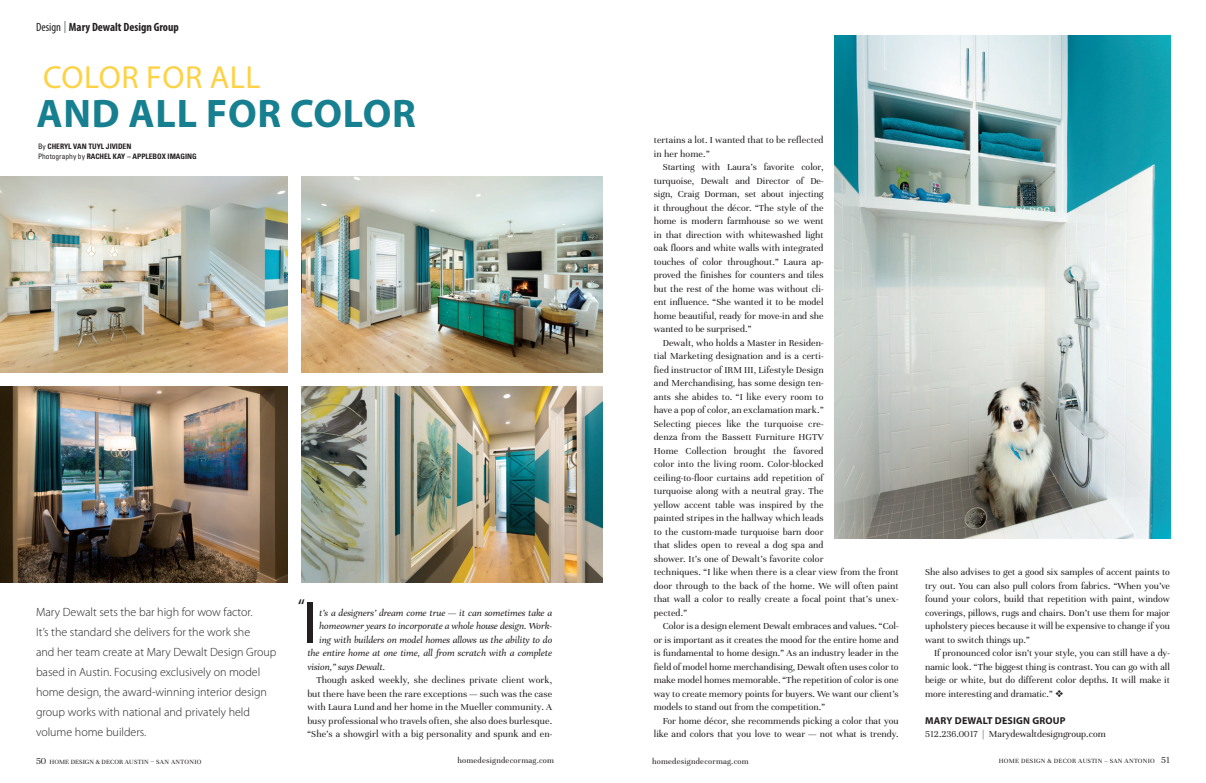
<style>
.page{position:relative;width:1206px;height:783px;background:#fff}
.page>*{position:absolute;margin:0;border:0;box-sizing:border-box;transform-origin:0 0}
.t1{font:60px "Myriad Pro";color:#231f20}
.t2{font:700 40px "Myriad Pro";letter-spacing:.02em;color:#168090}
.t3{font:32px "Myriad Pro";letter-spacing:.02em;color:#fed243}
.t4{font:20.1px "Myriad Pro";color:#231f20}
.t5{font:300 12px/20px "Myriad Pro";color:#231f20}
.t6{font:700 condensed 12px "Myriad Pro";color:#231f20}
.t7{font:10px/13.5px "Unna";letter-spacing:.01em;color:#231f20;text-align:justify}
.t8{font:italic 10px "Unna";color:#231f20}
.t9{font:700 10px "Myriad Pro";letter-spacing:.02em;color:#231f20}
.t10{font:8.5px "Unna";letter-spacing:.03em;color:#231f20}
.t11{font:700 condensed 7.5px/10px "Univers";color:#231f20}
.t12{font:7px "Unna";letter-spacing:.04em;color:#231f20}
.s1{font-weight:400}
.s2{font-weight:300;font-stretch:normal}
.s3{font-size:10px}
</style>
<div class="page">
<img style="left:0;top:177px;width:287px;height:196px">
<img style="left:301px;top:177px;width:302px;height:196px">
<img style="left:0;top:387px;width:287px;height:195px">
<img style="left:301px;top:387px;width:302px;height:195px">
<img style="left:835px;top:36px;width:335px;height:503px">
<p class="t6" style="left:36px;top:19px;width:144px"><span class="s1">Design</span> <span class="s2">|</span> Mary Dewalt Design Group</p>
<h3 class="t3" style="left:43px;top:57px;width:219px">COLOR FOR ALL</h3>
<h2 class="t2" style="left:36px;top:87px;width:381px">AND ALL FOR COLOR</h2>
<p class="t11" style="left:38px;top:141px;width:160px"><span class="s1">By</span> CHERYL VAN TUYL JIVIDEN<br><span class="s1">Photography by</span> RACHEL KAY – APPLEBOX IMAGING</p>
<h3 class="t4" style="left:298px;top:594px;width:9px">“</h3>
<p class="t5" style="left:36px;top:602px;width:242px">Mary Dewalt sets the bar high for wow factor.<br>It’s the standard she delivers for the work she<br>and her team create at Mary Dewalt Design Group based in Austin. Focusing exclusively on model home design, the award-winning interior design group works with national and privately held volume home builders.</p>
<h1 class="t1" style="left:303px;top:585px;width:16px">I</h1>
<p class="t8" style="left:319px;top:607px;width:234px">t’s a designers’ dream come true — it can sometimes take a</p>
<p class="t8" style="left:319px;top:620px;width:234px">homeowner years to incorporate a whole house design. Work-</p>
<p class="t8" style="left:319px;top:634px;width:234px">ing with builders on model homes allows us the ability to do</p>
<p class="t8" style="left:307px;top:647px;width:246px">the entire home at one time, all from scratch with a complete</p>
<p class="t8" style="left:307px;top:661px;width:79px">vision,” says Dewalt.</p>
<p class="t7" style="left:307px;top:673px;width:246px;text-indent:9px">Though asked weekly, she declines private client work, but there have been the rare exceptions — such was the case with Laura Lund and her home in the Mueller community. A busy professional who travels often, she also does burlesque. “She’s a showgirl with a big personality and spunk and en-</p>
<p class="t7" style="left:654px;top:134px;width:171px">tertains a lot. I wanted that to be reflected in her home.”</p>
<p class="t7" style="left:654px;top:161px;width:171px;text-indent:9px">Starting with Laura’s favorite color, turquoise, Dewalt and Director of De&shy;sign, Craig Dorman, set about injecting it throughout the décor. “The style of the home is modern farmhouse so we went in that direction with whitewashed light oak floors and white walls with integrated touches of color throughout.” Laura ap&shy;proved the finishes for counters and tiles but the rest of the home was without cli&shy;ent influence. “She wanted it to be model home beautiful, ready for move-in and she wanted to be surprised.”</p>
<p class="t7" style="left:654px;top:336px;width:246px;text-align:left;text-indent:9px">Dewalt, who holds a Master in Residen-<br>tial Marketing designation and is a certi-<br>fied instructor of IRM III, Lifestyle Design<br>and Merchandising, has some design ten-<br>ants she abides to. “I like every room to<br>have a pop of color, an exclamation mark.”<br>Selecting pieces like the turquoise cre-<br>denza from the Bassett Furniture HGTV<br>Home Collection brought the favored<br>color into the living room. Color-blocked<br>ceiling-to-floor curtains add repetition of<br>turquoise along with a neutral gray. The<br>yellow accent table was inspired by the<br>painted stripes in the hallway which leads<br>to the custom-made turquoise barn door<br>that slides open to reveal a dog spa and<br>shower. It’s one of Dewalt’s favorite color<br>techniques. “I like when there is a clear view from the front door through to the back of the home. We will often paint that wall a color to really create a focal point that’s unex&shy;pected.”</p>
<p class="t7" style="left:654px;top:620px;width:246px;text-indent:9px">Color is a design element Dewalt embraces and values. “Col&shy;or is important as it creates the mood for the entire home and is fundamental to home design.” As an industry leader in the field of model home merchandising, Dewalt often uses color to make model homes memorable. “The repetition of color is one way to create memory points for buyers. We want our client’s models to stand out from the competition.”</p>
<p class="t7" style="left:654px;top:714px;width:246px;text-align:right">For home décor, she recommends picking a color that you like and colors that you love to wear — not what is trendy.</p>
<p class="t7" style="left:925px;top:565px;width:246px">She also advises to get a good six samples of accent paints to try out. You can also pull colors from fabrics. “When you’ve found your colors, build that repetition with paint, window coverings, pillows, rugs and chairs. Don’t use them for major upholstery pieces because it will be expensive to change if you want to switch things up.”</p>
<p class="t7" style="left:925px;top:646px;width:246px;text-indent:9px">If pronounced color isn’t your style, you can still have a dy&shy;namic look. “The biggest thing is contrast. You can go with all beige or white, but do different color depths. It will make it more interesting and dramatic.” ❖</p>
<p class="t9" style="left:925px;top:714px;width:142px">MARY DEWALT DESIGN GROUP</p>
<p class="t7" style="left:925px;top:727px;width:182px">512.236.0017 | Marydewaltdesigngroup.com</p>
<p class="t12" style="left:36px;top:757px;width:167px"><span class="s3">50</span> HOME DESIGN &amp; DECOR AUSTIN – SAN ANTONIO</p>
<p class="t10" style="left:457px;top:756px;width:98px">homedesigndecormag.com</p>
<p class="t10" style="left:652px;top:756px;width:98px">homedesigndecormag.com</p>
<p class="t12" style="left:999px;top:757px;width:173px">HOME DESIGN &amp; DECOR AUSTIN – SAN ANTONIO <span class="s3">51</span></p>
</div>
